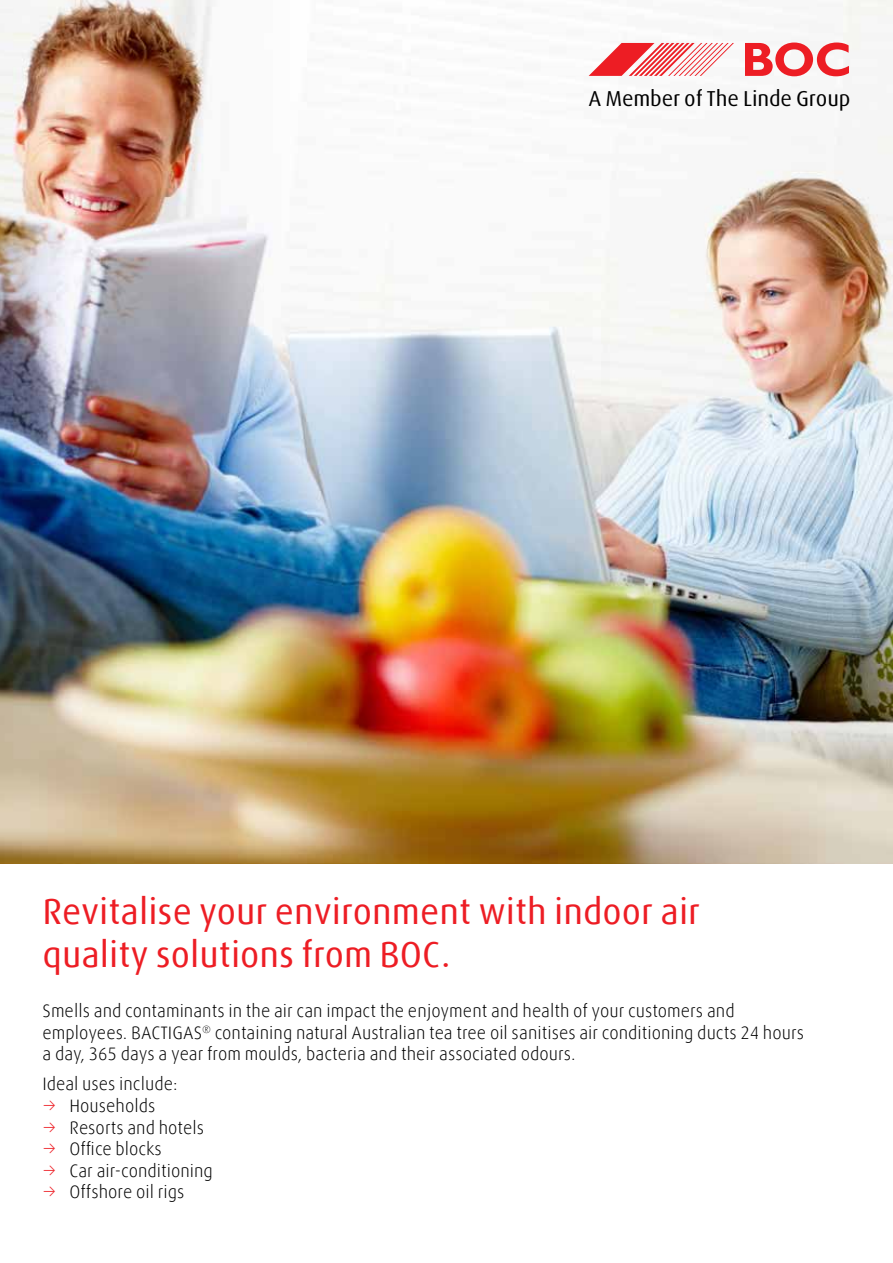
<style>
.page{position:relative;width:893px;height:1263px;background:#fff}
.page>*{position:absolute;margin:0;border:0;box-sizing:border-box;transform-origin:0 0}
.t1{font:700 36px/43.2px "Linde Dax Office";color:#ed1d24}
.t2{font:21.6px "Linde Dax Power Point";letter-spacing:-.01em;color:#000}
.t3{font:18px/21.6px "Linde Dax Office";color:#000}
.s1{color:#ed1d24}
</style>
<div class="page">
<img style="left:0;top:0;width:893px;height:863px">
<svg style="left:745px;top:43px;width:104px;height:33px"></svg>
<svg style="left:589px;top:43px;width:145px;height:33px"></svg>
<p class="t2" style="left:588px;top:84px;width:263px">A Member of The Linde Group</p>
<h1 class="t1" style="left:43px;top:889px;width:659px">Revitalise your environment with indoor air quality solutions from BOC.</h1>
<p class="t3" style="left:43px;top:999px;width:763px">Smells and contaminants in the air can impact the enjoyment and health of your customers and employees. BACTIGAS<sup>®</sup> containing natural Australian tea tree oil sanitises air conditioning ducts 24 hours a day, 365 days a year from moulds, bacteria and their associated odours.</p>
<p class="t3" style="left:43px;top:1073px;width:137px">Ideal uses include:</p>
<p class="t3" style="left:43px;top:1094px;width:114px"><span class="s1">→</span> Households</p>
<p class="t3" style="left:43px;top:1116px;width:163px"><span class="s1">→</span> Resorts and hotels</p>
<p class="t3" style="left:43px;top:1137px;width:121px"><span class="s1">→</span> Office blocks</p>
<p class="t3" style="left:43px;top:1159px;width:172px"><span class="s1">→</span> Car air-conditioning</p>
<p class="t3" style="left:43px;top:1181px;width:143px"><span class="s1">→</span> Offshore oil rigs</p>
</div>
